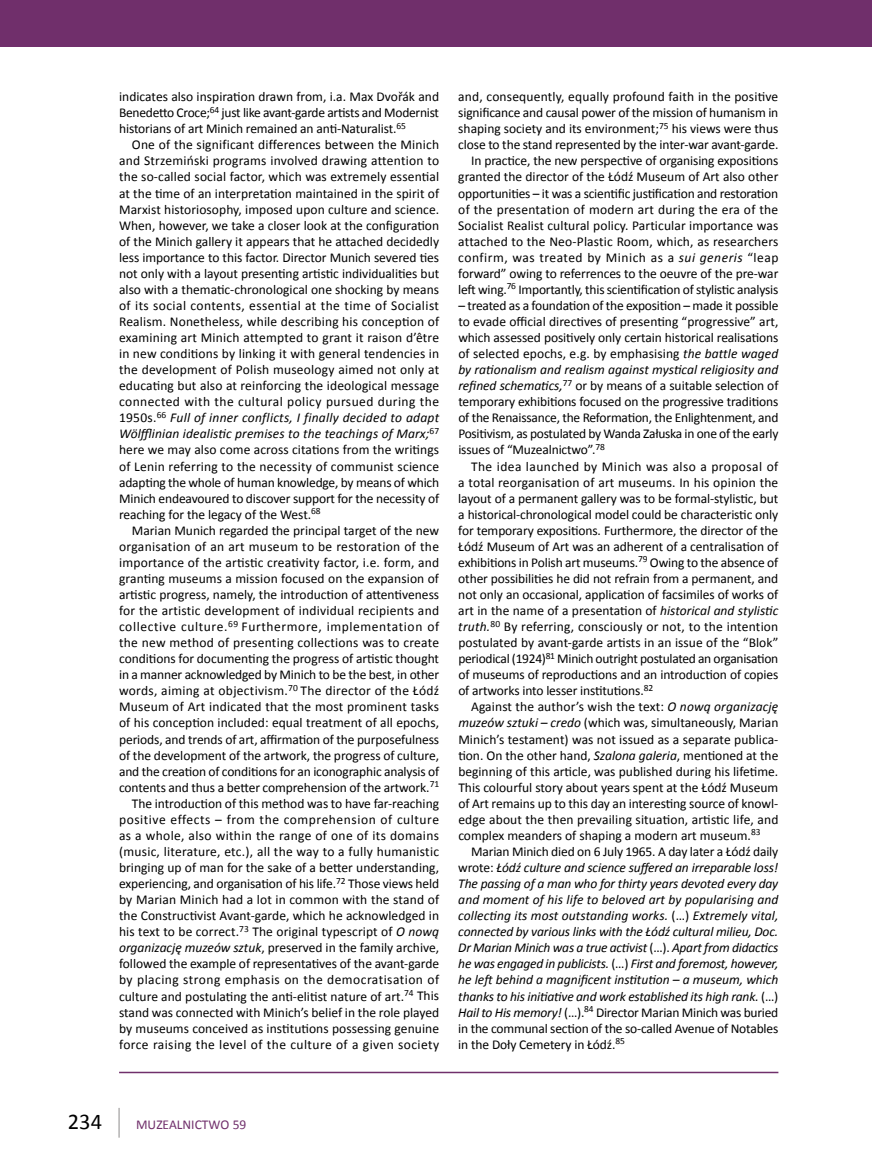
<style>
.page{position:relative;width:872px;height:1170px;background:#fff}
.page>*{position:absolute;margin:0;border:0;box-sizing:border-box;transform-origin:0 0}
.t1{font:22.5px "Calibri";color:#000}
.t2{font:13.5px/16px "Calibri";color:#000;text-align:justify}
.t3{font:italic 13.5px/16px "Calibri";letter-spacing:-.01em;color:#000;text-align:justify}
.t4{font:13.5px "Calibri";color:#702f6b}
.s1{font-style:italic}
.s2{font-style:normal}
</style>
<div class="page">
<hr style="left:118px;top:1107px;width:2px;height:30px;background:#b3b2b2">
<div style="left:0;top:0;width:872px;height:47px;background:#702f6b"></div>
<hr style="left:119px;top:1071px;width:659px;height:2px;background:#702f6b">
<p class="t2" style="left:119px;top:89px;width:321px">indicates also inspiration drawn from, i.a. Max Dvořák and Benedetto Croce;<sup>64</sup> just like avant-garde artists and Modernist historians of art Minich remained an anti-Naturalist.<sup>65</sup></p>
<p class="t2" style="left:119px;top:137px;width:322px;text-indent:13px">One of the significant differences between the Minich and Strzemiński programs involved drawing attention to the so-called social factor, which was extremely essential at the time of an interpretation maintained in the spirit of Marxist historiosophy, imposed upon culture and science.<br>When, however, we take a closer look at the configuration of the Minich gallery it appears that he attached decidedly less importance to this factor. Director Munich severed ties not only with a layout presenting artistic individualities but also with a thematic-chronological one shocking by means of its social contents, essential at the time of Socialist Realism. Nonetheless, while describing his conception of examining art Minich attempted to grant it raison d’être in new conditions by linking it with general tendencies in the development of Polish museology aimed not only at educating but also at reinforcing the ideological message connected with the cultural policy pursued during the 1950s.<sup>66</sup> <span class="s1">Full of inner conflicts, I finally decided to adapt Wölfflinian idealistic premises to the teachings of Marx;</span><sup>67 </sup>here we may also come across citations from the writings of Lenin referring to the necessity of communist science adapting the whole of human knowledge, by means of which Minich endeavoured to discover support for the necessity of reaching for the legacy of the West.<sup>68</sup></p>
<p class="t2" style="left:119px;top:522px;width:322px;text-align:right">Marian Munich regarded the principal target of the new organisation of an art museum to be restoration of the importance of the artistic creativity factor, i.e. form, and granting museums a mission focused on the expansion of artistic progress, namely, the introduction of attentiveness for the artistic development of individual recipients and collective culture.<sup>69</sup> Furthermore, implementation of the new method of presenting collections was to create conditions for documenting the progress of artistic thought in a manner acknowledged by Minich to be the best, in other words, aiming at objectivism.<sup>70</sup> The director of the Łódź Museum of Art indicated that the most prominent tasks of his conception included: equal treatment of all epochs, periods, and trends of art, affirmation of the purposefulness of the development of the artwork, the progress of culture, and the creation of conditions for an iconographic analysis of contents and thus a better comprehension of the artwork.<sup>71<br></sup>The introduction of this method was to have far-reaching positive effects – from the comprehension of culture as a whole, also within the range of one of its domains (music, literature, etc.), all the way to a fully humanistic bringing up of man for the sake of a better understanding, experiencing, and organisation of his life.<sup>72</sup> Those views held by Marian Minich had a lot in common with the stand of the Constructivist Avant-garde, which he acknowledged in his text to be correct.<sup>73</sup> The original typescript of <span class="s1">O nową organizację muzeów sztuk</span>, preserved in the family archive, followed the example of representatives of the avant-garde by placing strong emphasis on the democratisation of culture and postulating the anti-elitist nature of art.<sup>74</sup> This stand was connected with Minich’s belief in the role played by museums conceived as institutions possessing genuine force raising the level of the culture of a given society</p>
<p class="t2" style="left:458px;top:89px;width:321px;text-align:right">and, consequently, equally profound faith in the positive significance and causal power of the mission of humanism in shaping society and its environment;<sup>75</sup> his views were thus close to the stand represented by the inter-war avant-garde.<br>In practice, the new perspective of organising expositions granted the director of the Łódź Museum of Art also other opportunities – it was a scientific justification and restoration of the presentation of modern art during the era of the Socialist Realist cultural policy. Particular importance was attached to the Neo-Plastic Room, which, as researchers confirm, was treated by Minich as a <span class="s1">sui generis</span> “leap forward” owing to referrences to the oeuvre of the pre-war left wing.<sup>76</sup> Importantly, this scientification of stylistic analysis</p>
<p class="t2" style="left:458px;top:297px;width:322px">– treated as a foundation of the exposition – made it possible to evade official directives of presenting “progressive” art, which assessed positively only certain historical realisations of selected epochs, e.g. by emphasising <span class="s1">the battle waged by rationalism and realism against mystical religiosity and refined schematics,</span><sup>77</sup> or by means of a suitable selection of temporary exhibitions focused on the progressive traditions of the Renaissance, the Reformation, the Enlightenment, and Positivism, as postulated by Wanda Załuska in one of the early issues of “Muzealnictwo”.<sup>78</sup></p>
<p class="t2" style="left:458px;top:458px;width:322px;text-indent:13px">The idea launched by Minich was also a proposal of a total reorganisation of art museums. In his opinion the layout of a permanent gallery was to be formal-stylistic, but a historical-chronological model could be characteristic only for temporary expositions. Furthermore, the director of the Łódź Museum of Art was an adherent of a centralisation of exhibitions in Polish art museums.<sup>79</sup> Owing to the absence of other possibilities he did not refrain from a permanent, and not only an occasional, application of facsimiles of works of art in the name of a presentation of <span class="s1">historical and stylistic truth.</span><sup>80</sup> By referring, consciously or not, to the intention postulated by avant-garde artists in an issue of the “Blok” periodical (1924)<sup>81</sup> Minich outright postulated an organisation of museums of reproductions and an introduction of copies of artworks into lesser institutions.<sup>82</sup></p>
<p class="t2" style="left:458px;top:699px;width:321px;text-indent:13px">Against the author’s wish the text: <span class="s1">O nową organizację muzeów sztuki – credo</span> (which was, simultaneously, Marian Minich’s testament) was not issued as a separate publica&shy;tion. On the other hand, <span class="s1">Szalona galeria</span>, mentioned at the beginning of this article, was published during his lifetime.<br>This colourful story about years spent at the Łódź Museum of Art remains up to this day an interesting source of knowl&shy;edge about the then prevailing situation, artistic life, and complex meanders of shaping a modern art museum.<sup>83</sup></p>
<p class="t3" style="left:458px;top:842px;width:322px;text-indent:13px"><span class="s2">Marian Minich died on 6 July 1965. A day later a Łódź daily wrote:</span> Łódź culture and science suffered an irreparable loss!<br>The passing of a man who for thirty years devoted every day and moment of his life to beloved art by popularising and collecting its most outstanding works. <span class="s2">(…)</span> Extremely vital, connected by various links with the Łódź cultural milieu, Doc.<br>Dr Marian Minich was a true activist <span class="s2">(…).</span> Apart from didactics he was engaged in publicists. <span class="s2">(…)</span> First and foremost, however, he left behind a magnificent institution – a museum, which thanks to his initiative and work established its high rank. <span class="s2">(…)<br></span>Hail to His memory! <span class="s2">(…).</span><sup>84</sup> <span class="s2">Director Marian Minich was buried in the communal section of the so-called Avenue of Notables in the Doły Cemetery in Łódź.</span><sup>85</sup></p>
<h1 class="t1" style="left:68px;top:1107px;width:36px">234</h1>
<p class="t4" style="left:136px;top:1115px;width:112px">MUZEALNICTWO 59</p>
</div>
